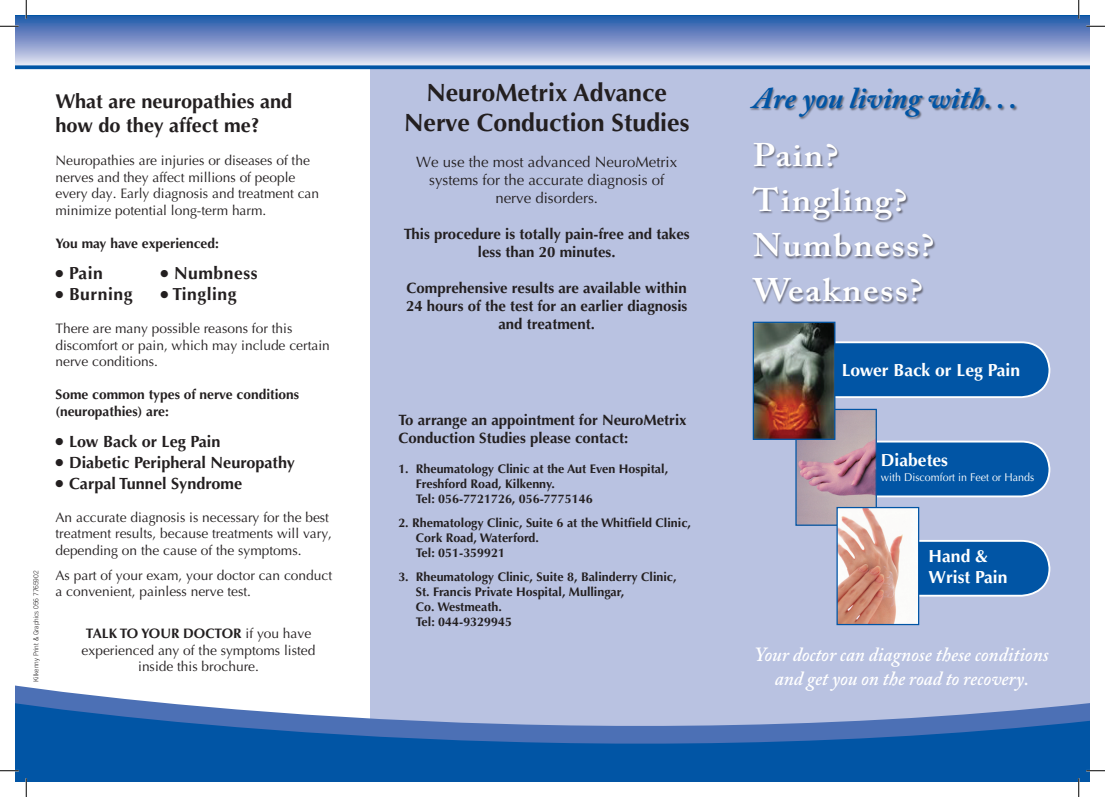
<style>
.page{position:relative;width:1105px;height:797px;background:#fff}
.page>*{position:absolute;margin:0;border:0;box-sizing:border-box;transform-origin:0 0}
.t1{font:600 32.5px/45px "Adobe Caslon Pro";letter-spacing:.04em;color:#fff;scale:1.1 1}
.t2{font:italic 700 30px "Adobe Caslon Pro";color:#0155a5}
.t3{font:700 25px/30px "Optima";color:#231f20;text-align:center}
.t4{font:italic 600 20px/24px "Adobe Caslon Pro";color:#fff;text-align:center;scale:.95 1}
.t5{font:700 20px/24px "Optima";color:#231f20}
.t6{font:700 17.5px/21px "Optima";color:#fff}
.t7{font:700 17.5px "Optima";letter-spacing:.03em;color:#231f20}
.t8{font:700 16.25px "Optima";color:#231f20}
.t9{font:700 15px/18px "Optima";color:#231f20;text-align:center}
.t10{font:15px/18px "Optima";color:#231f20;text-align:center}
.t11{font:13.75px/16.5px "Optima";color:#231f20}
.t12{font:700 13.75px/16.5px "Optima";color:#231f20}
.t13{font:700 12.5px/15px "Optima";color:#231f20}
.t14{font:11.25px "Optima";color:#fff;scale:.95 1}
.t15{font:300 6.88px "Trade Gothic";color:#231f20;scale:.95 1}
.s1{font-weight:700}
</style>
<div class="page">
<div style="left:370px;top:26px;width:719px;height:744px;background:#b9c2e1"></div>
<div style="left:750px;top:87px;width:269px;height:218px;background:#231f20;opacity:.55"></div>
<svg style="left:16px;top:16px;width:1073px;height:53px"></svg>
<svg style="left:16px;top:685px;width:1073px;height:96px"></svg>
<svg style="left:835px;top:340px;width:216px;height:59px"></svg>
<svg style="left:877px;top:440px;width:174px;height:58px"></svg>
<svg style="left:919px;top:539px;width:132px;height:58px"></svg>
<img style="left:797px;top:411px;width:78px;height:113px">
<div style="left:795px;top:409px;width:82px;height:117px;border:1px solid #0155a5"></div>
<img style="left:755px;top:324px;width:78px;height:114px">
<div style="left:753px;top:322px;width:82px;height:118px;border:1px solid #0155a5"></div>
<img style="left:838px;top:509px;width:79px;height:114px">
<div style="left:836px;top:507px;width:83px;height:118px;border:1px solid #0155a5"></div>
<svg style="left:0;top:25px;width:19px;height:2px"></svg>
<svg style="left:1086px;top:25px;width:19px;height:2px"></svg>
<svg style="left:0;top:770px;width:19px;height:1px"></svg>
<svg style="left:1086px;top:770px;width:19px;height:1px"></svg>
<svg style="left:25px;top:0;width:2px;height:19px"></svg>
<svg style="left:25px;top:778px;width:2px;height:19px"></svg>
<svg style="left:1078px;top:0;width:1px;height:19px"></svg>
<svg style="left:1078px;top:778px;width:1px;height:19px"></svg>
<p class="t15" style="left:32px;top:681px;width:118px;rotate:-90deg">Kilkenny Print &amp; Graphics 056 7765902</p>
<h3 class="t5" style="left:55px;top:90px;width:238px">What are neuropathies and how do they affect me?</h3>
<p class="t11" style="left:55px;top:153px;width:265px">Neuropathies are injuries or diseases of the nerves and they affect millions of people every day. Early diagnosis and treatment can minimize potential long-term harm.</p>
<p class="t12" style="left:55px;top:235px;width:165px">You may have experienced:</p>
<p class="t7" style="left:55px;top:263px;width:49px">● Pain</p>
<p class="t7" style="left:160px;top:263px;width:99px">● Numbness</p>
<p class="t7" style="left:55px;top:284px;width:79px">● Burning</p>
<p class="t7" style="left:160px;top:284px;width:77px">● Tingling</p>
<p class="t11" style="left:55px;top:320px;width:276px">There are many possible reasons for this discomfort or pain, which may include certain nerve conditions.</p>
<p class="t12" style="left:55px;top:386px;width:245px">Some common types of nerve conditions (neuropathies) are:</p>
<p class="t8" style="left:55px;top:431px;width:167px">● Low Back or Leg Pain</p>
<p class="t8" style="left:55px;top:452px;width:241px">● Diabetic Peripheral Neuropathy</p>
<p class="t8" style="left:55px;top:473px;width:188px">● Carpal Tunnel Syndrome</p>
<p class="t11" style="left:55px;top:509px;width:278px">An accurate diagnosis is necessary for the best treatment results, because treatments will vary, depending on the cause of the symptoms.</p>
<p class="t11" style="left:55px;top:567px;width:278px">As part of your exam, your doctor can conduct a convenient, painless nerve test.</p>
<p class="t11" style="left:82px;top:625px;width:235px;text-align:center"><span class="s1">Talk to your doctor</span> if you have experienced any of the symptoms listed inside this brochure.</p>
<h3 class="t3" style="left:404px;top:78px;width:287px">NeuroMetrix Advance<br>Nerve Conduction Studies</h3>
<p class="t10" style="left:416px;top:153px;width:262px">We use the most advanced NeuroMetrix systems for the accurate diagnosis of nerve disorders.</p>
<p class="t9" style="left:404px;top:225px;width:287px">This procedure is totally pain-free and takes less than 20 minutes.</p>
<p class="t9" style="left:406px;top:279px;width:283px">Comprehensive results are available within<br>24 hours of the test for an earlier diagnosis and treatment.</p>
<p class="t9" style="left:398px;top:411px;width:290px;text-align:left">To arrange an appointment for NeuroMetrix<br>Conduction Studies please contact:</p>
<p class="t13" style="left:416px;top:462px;width:254px;text-indent:-18px">1. Rheumatology Clinic at the Aut Even Hospital,<br>Freshford Road, Kilkenny.<br>Tel: 056-7721726, 056-7775146</p>
<p class="t13" style="left:416px;top:515px;width:277px;text-indent:-18px">2. Rhematology Clinic, Suite 6 at the Whitfield Clinic,<br>Cork Road, Waterford.<br>Tel: 051-359921</p>
<p class="t13" style="left:416px;top:569px;width:262px;text-indent:-18px">3. Rheumatology Clinic, Suite 8, Balinderry Clinic,<br>St. Francis Private Hospital, Mullingar,<br>Co. Westmeath.<br>Tel: 044-9329945</p>
<h2 class="t2" style="left:753px;top:80px;width:266px">Are you living with. . .</h2>
<h1 class="t1" style="left:753px;top:132px;width:167px">Pain?<br>Tingling?<br>Numbness?<br>Weakness?</h1>
<p class="t6" style="left:842px;top:360px;width:180px">Lower Back or Leg Pain</p>
<p class="t6" style="left:881px;top:450px;width:69px">Diabetes</p>
<p class="t14" style="left:881px;top:471px;width:163px">with Discomfort in Feet or Hands</p>
<p class="t6" style="left:928px;top:546px;width:80px">Hand &amp;<br>Wrist Pain</p>
<h3 class="t4" style="left:754px;top:642px;width:311px">Your doctor can diagnose these conditions and get you on the road to recovery.</h3>
</div>
